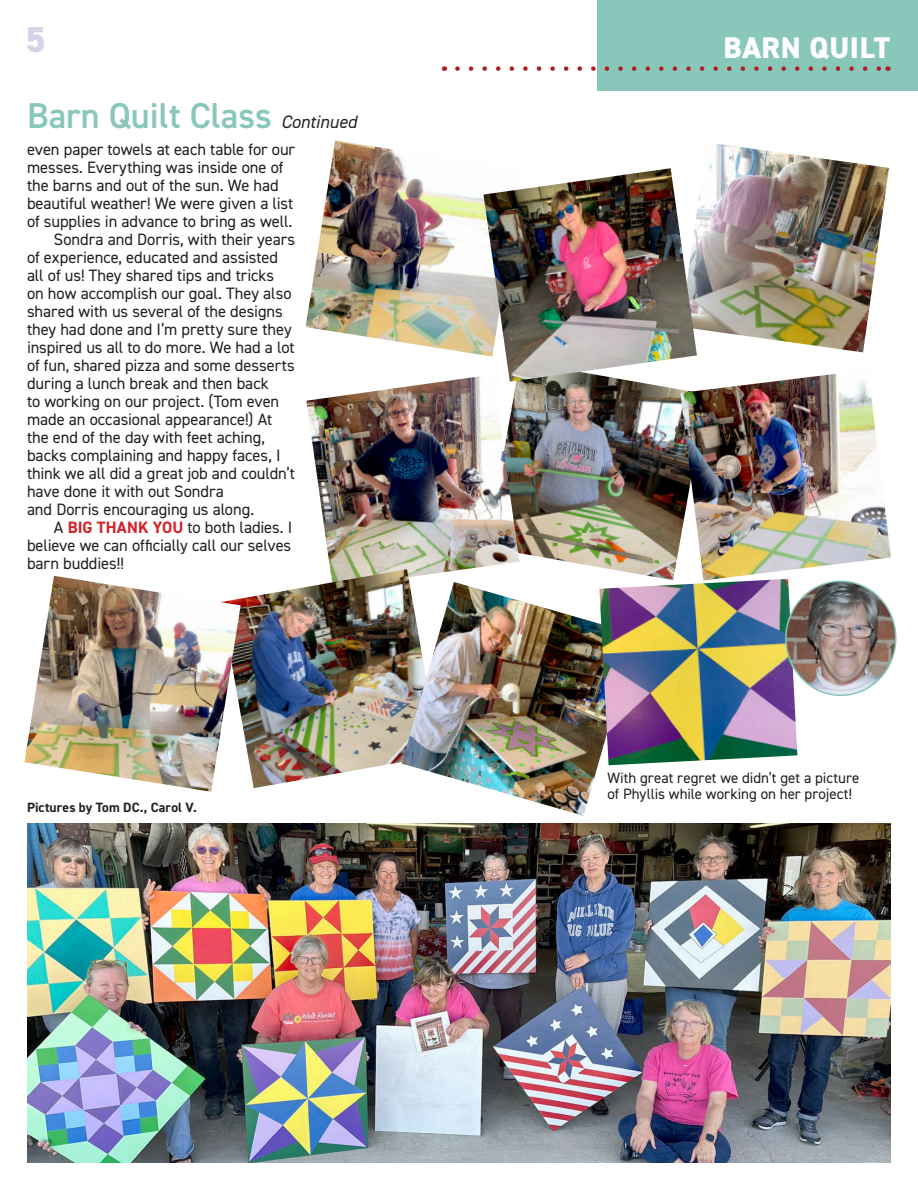
<style>
.page{position:relative;width:918px;height:1188px;background:#fff}
.page>*{position:absolute;margin:0;border:0;box-sizing:border-box;transform-origin:0 0}
.t1{font:600 36px "DIN2014";color:#8ac7bb}
.t2{font:800 36px "DIN2014";color:#d9d1e5}
.t3{font:800 30px "DIN2014";letter-spacing:.02em;color:#fff}
.Body_Copy{font:16.5px/18px "DIN2014";letter-spacing:-.005em;color:#231f20}
.Body_Copy-2{font:15px/16.5px "DIN2014";color:#231f20}
.Body_Copy-3{font:700 13.5px "DIN2014";letter-spacing:.01em;color:#231f20}
.s1{font-weight:400;font-style:italic;font-size:18px;color:#231f20}
.s2{font-weight:700;color:#d1232a}
</style>
<div class="page">
<img style="left:519px;top:382px;width:161px;height:197px">
<img style="left:27px;top:824px;width:864px;height:339px">
<div style="left:597px;top:0;width:321px;height:91px;background:#8ac7bb"></div>
<svg style="left:457px;top:66px;width:424px;height:5px"></svg>
<img style="left:306px;top:376px;width:213px;height:197px">
<img style="left:680px;top:374px;width:211px;height:205px">
<img style="left:306px;top:140px;width:177px;height:215px">
<img style="left:697px;top:144px;width:192px;height:208px">
<img style="left:241px;top:569px;width:199px;height:219px">
<img style="left:402px;top:582px;width:211px;height:234px">
<img style="left:483px;top:168px;width:214px;height:214px">
<img style="left:24px;top:576px;width:217px;height:216px">
<img style="left:599px;top:579px;width:198px;height:186px">
<img style="left:786px;top:581px;width:109px;height:114px">
<div style="left:785px;top:581px;width:112px;height:115px;border:2px solid #8ac7bb;border-radius:50%"></div>
<p class="t2" style="left:26px;top:16px;width:22px">5</p>
<p class="t3" style="left:723px;top:28px;width:168px">BARN QUILT</p>
<p class="t1" style="left:27px;top:92px;width:331px">Barn Quilt Class <span class="s1">Continued</span></p>
<p class="Body_Copy" style="left:27px;top:140px;width:270px">even paper towels at each table for our messes. Everything was inside one of the barns and out of the sun. We had beautiful weather! We were given a list of supplies in advance to bring as well.</p>
<p class="Body_Copy" style="left:27px;top:230px;width:270px;text-indent:27px">Sondra and Dorris, with their years of experience, educated and assisted all of us! They shared tips and tricks<br>on how accomplish our goal. They also shared with us several of the designs they had done and I’m pretty sure they inspired us all to do more. We had a lot of fun, shared pizza and some desserts during a lunch break and then back<br>to working on our project. (Tom even made an occasional appearance!) At the end of the day with feet aching, backs complaining and happy faces, I think we all did a great job and couldn’t have done it with out Sondra<br>and Dorris encouraging us along.</p>
<p class="Body_Copy" style="left:27px;top:518px;width:267px;text-align:justify;text-indent:27px">A <span class="s2">BIG THANK YOU</span> to both ladies. I believe we can officially call our selves barn buddies!!</p>
<p class="Body_Copy-3" style="left:27px;top:798px;width:171px">Pictures by Tom DC., Carol V.</p>
<p class="Body_Copy-2" style="left:608px;top:769px;width:254px">With great regret we didn’t get a picture of Phyllis while working on her project!</p>
</div>
